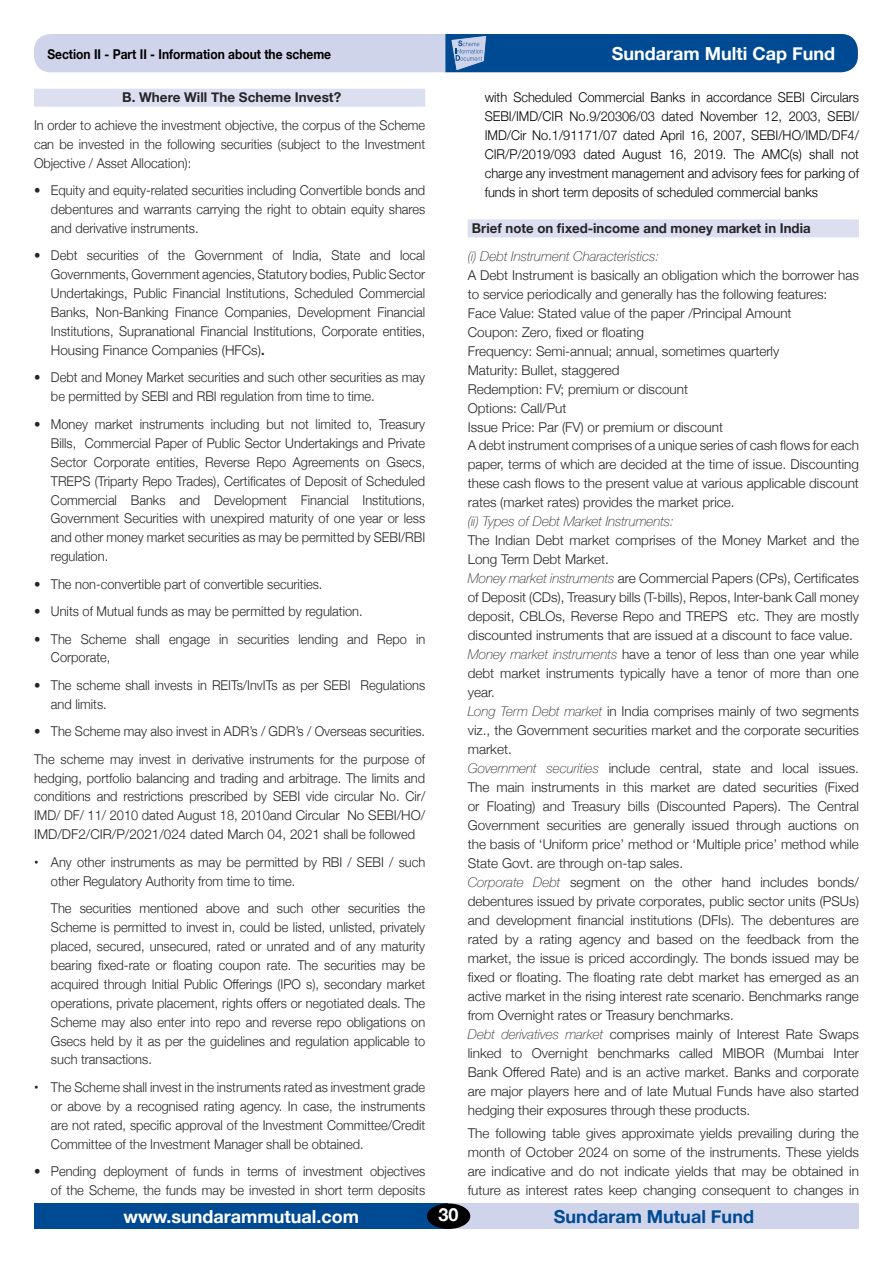
<style>
.page{position:relative;width:893px;height:1263px;background:#fff}
.page>*{position:absolute;margin:0;border:0;box-sizing:border-box;transform-origin:0 0}
.t1{font:700 18px "Helvetica Neue";color:#fff}
.t2{font:700 18px "Helvetica Neue";color:#004a93}
.t3{font:300 13.5px/18.9px "Helvetica Neue";color:#262526;text-align:justify;scale:.95 1}
.t4{font:300 13.5px/19px "Helvetica Neue";color:#262526}
.t5{font:300 13.5px/19px "Helvetica Neue";color:#000;text-align:justify;scale:.95 1}
.t6{font:700 13.5px "Helvetica Neue";color:#262526}
.t7{font:italic 100 13.5px "Helvetica Neue";color:#262526}
.t8{font:700 13.5px "Helvetica Neue";color:#000;scale:.89 1}
.s1{font-weight:700}
.s2{font-weight:100;font-style:italic}
</style>
<div class="page">
<div style="left:34px;top:1203px;width:415px;height:26px;background:#004a93"></div>
<div style="left:449px;top:1203px;width:410px;height:26px;background:#d0d4eb"></div>
<div style="left:427px;top:1203px;width:43px;height:26px;background:#000;border-radius:50%"></div>
<svg style="left:34px;top:34px;width:824px;height:38px;background:#6e93c1"></svg>
<div style="left:34px;top:89px;width:391px;height:18px;background:#dbdff0"></div>
<div style="left:468px;top:219px;width:391px;height:18px;background:#dbdff0"></div>
<p class="t8" style="left:47px;top:44px;width:320px">Section II - Part II - Information about the scheme</p>
<p class="t6" style="left:122px;top:87px;width:220px">B. Where Will The Scheme Invest?</p>
<p class="t3" style="left:34px;top:115px;width:413px">In order to achieve the investment objective, the corpus of the Scheme can be invested in the following securities (subject to the Investment Objective / Asset Allocation):</p>
<p class="t3" style="left:51px;top:180px;width:395px;text-indent:-17px">• Equity and equity-related securities including Convertible bonds and debentures and warrants carrying the right to obtain equity shares and derivative instruments.</p>
<p class="t3" style="left:51px;top:245px;width:395px;text-indent:-17px">• Debt securities of the Government of India, State and local Governments, Government agencies, Statutory bodies, Public Sector Undertakings, Public Financial Institutions, Scheduled Commercial Banks, Non-Banking Finance Companies, Development Financial Institutions, Supranational Financial Institutions, Corporate entities, Housing Finance Companies (HFCs)<span class="s1">.</span></p>
<p class="t3" style="left:51px;top:367px;width:395px;text-indent:-17px">• Debt and Money Market securities and such other securities as may be permitted by SEBI and RBI regulation from time to time.</p>
<p class="t3" style="left:51px;top:413px;width:395px;text-indent:-17px">• Money market instruments including but not limited to, Treasury Bills, Commercial Paper of Public Sector Undertakings and Private Sector Corporate entities, Reverse Repo Agreements on Gsecs, TREPS (Triparty Repo Trades), Certificates of Deposit of Scheduled Commercial Banks and Development Financial Institutions, Government Securities with unexpired maturity of one year or less and other money market securities as may be permitted by SEBI/RBI regulation.</p>
<p class="t3" style="left:34px;top:573px;width:305px">• The non-convertible part of convertible securities.</p>
<p class="t3" style="left:34px;top:601px;width:347px">• Units of Mutual funds as may be permitted by regulation.</p>
<p class="t3" style="left:51px;top:628px;width:395px;text-indent:-17px">• The Scheme shall engage in securities lending and Repo in<br>Corporate,</p>
<p class="t3" style="left:51px;top:675px;width:395px;text-indent:-17px">• The scheme shall invests in REITs/InvITs as per SEBI Regulations and limits.</p>
<p class="t3" style="left:34px;top:717px;width:413px;line-height:27.5px">• The Scheme may also invest in ADR’s / GDR’s / Overseas securities.<br>The scheme may invest in derivative instruments for the purpose of</p>
<p class="t3" style="left:34px;top:767px;width:413px">hedging, portfolio balancing and trading and arbitrage. The limits and conditions and restrictions prescribed by SEBI vide circular No. Cir/ IMD/ DF/ 11/ 2010 dated August 18, 2010and Circular No SEBI/HO/ IMD/DF2/CIR/P/2021/024 dated March 04, 2021 shall be followed</p>
<p class="t3" style="left:51px;top:851px;width:395px;text-indent:-17px"><span class="s1">•</span> Any other instruments as may be permitted by RBI / SEBI / such other Regulatory Authority from time to time.</p>
<p class="t3" style="left:51px;top:898px;width:395px">The securities mentioned above and such other securities the Scheme is permitted to invest in, could be listed, unlisted, privately placed, secured, unsecured, rated or unrated and of any maturity bearing fixed-rate or floating coupon rate. The securities may be acquired through Initial Public Offerings (IPO s), secondary market operations, private placement, rights offers or negotiated deals. The Scheme may also enter into repo and reverse repo obligations on Gsecs held by it as per the guidelines and regulation applicable to such transactions.</p>
<p class="t3" style="left:51px;top:1076px;width:395px;text-indent:-17px"><span class="s1">•</span> The Scheme shall invest in the instruments rated as investment grade or above by a recognised rating agency. In case, the instruments are not rated, specific approval of the Investment Committee/Credit Committee of the Investment Manager shall be obtained.</p>
<p class="t3" style="left:34px;top:1161px;width:413px;text-align:right">• Pending deployment of funds in terms of investment objectives of the Scheme, the funds may be invested in short term deposits</p>
<h1 class="t1" style="left:612px;top:39px;width:225px">Sundaram Multi Cap Fund</h1>
<p class="t5" style="left:485px;top:87px;width:395px">with Scheduled Commercial Banks in accordance SEBI Circulars SEBI/IMD/CIR No.9/20306/03 dated November 12, 2003, SEBI/ IMD/Cir No.1/91171/07 dated April 16, 2007, SEBI/HO/IMD/DF4/ CIR/P/2019/093 dated August 16, 2019. The AMC(s) shall not charge any investment management and advisory fees for parking of funds in short term deposits of scheduled commercial banks</p>
<p class="t6" style="left:472px;top:218px;width:340px">Brief note on fixed-income and money market in India</p>
<p class="t7" style="left:468px;top:245px;width:193px">(i) Debt Instrument Characteristics:</p>
<p class="t4" style="left:468px;top:264px;width:393px">A Debt Instrument is basically an obligation which the borrower has to service periodically and generally has the following features:<br>Face Value: Stated value of the paper /Principal Amount<br>Coupon: Zero, fixed or floating<br>Frequency: Semi-annual; annual, sometimes quarterly<br>Maturity: Bullet, staggered<br>Redemption: FV; premium or discount<br>Options: Call/Put<br>Issue Price: Par (FV) or premium or discount<br>A debt instrument comprises of a unique series of cash flows for each paper, terms of which are decided at the time of issue. Discounting these cash flows to the present value at various applicable discount rates (market rates) provides the market price.</p>
<p class="t7" style="left:468px;top:511px;width:208px">(ii) Types of Debt Market Instruments:</p>
<p class="t4" style="left:468px;top:530px;width:393px">The Indian Debt market comprises of the Money Market and the Long Term Debt Market.<br><span class="s2">Money market instruments</span> are Commercial Papers (CPs), Certificates of Deposit (CDs), Treasury bills (T-bills), Repos, Inter-bank Call money deposit, CBLOs, Reverse Repo and TREPS etc. They are mostly discounted instruments that are issued at a discount to face value.<br><span class="s2">Money market instruments</span> have a tenor of less than one year while debt market instruments typically have a tenor of more than one year.<br><span class="s2">Long Term Debt market</span> in India comprises mainly of two segments viz., the Government securities market and the corporate securities market.<br><span class="s2">Government securities</span> include central, state and local issues.<br>The main instruments in this market are dated securities (Fixed or Floating) and Treasury bills (Discounted Papers). The Central Government securities are generally issued through auctions on the basis of ‘Uniform price’ method or ‘Multiple price’ method while State Govt. are through on-tap sales.<br><span class="s2">Corporate Debt</span> segment on the other hand includes bonds/ debentures issued by private corporates, public sector units (PSUs) and development financial institutions (DFIs). The debentures are rated by a rating agency and based on the feedback from the market, the issue is priced accordingly. The bonds issued may be fixed or floating. The floating rate debt market has emerged as an active market in the rising interest rate scenario. Benchmarks range from Overnight rates or Treasury benchmarks.<br><span class="s2">Debt derivatives market</span> comprises mainly of Interest Rate Swaps linked to Overnight benchmarks called MIBOR (Mumbai Inter Bank Offered Rate) and is an active market. Banks and corporate are major players here and of late Mutual Funds have also started hedging their exposures through these products.</p>
<p class="t4" style="left:468px;top:1123px;width:393px;text-align:justify">The following table gives approximate yields prevailing during the month of October 2024 on some of the instruments. These yields are indicative and do not indicate yields that may be obtained in future as interest rates keep changing consequent to changes in</p>
<h1 class="t1" style="left:439px;top:1200px;width:22px">30</h1>
<h1 class="t1" style="left:124px;top:1202px;width:237px">www.sundarammutual.com</h1>
<h1 class="t2" style="left:554px;top:1202px;width:202px">Sundaram Mutual Fund</h1>
</div>
